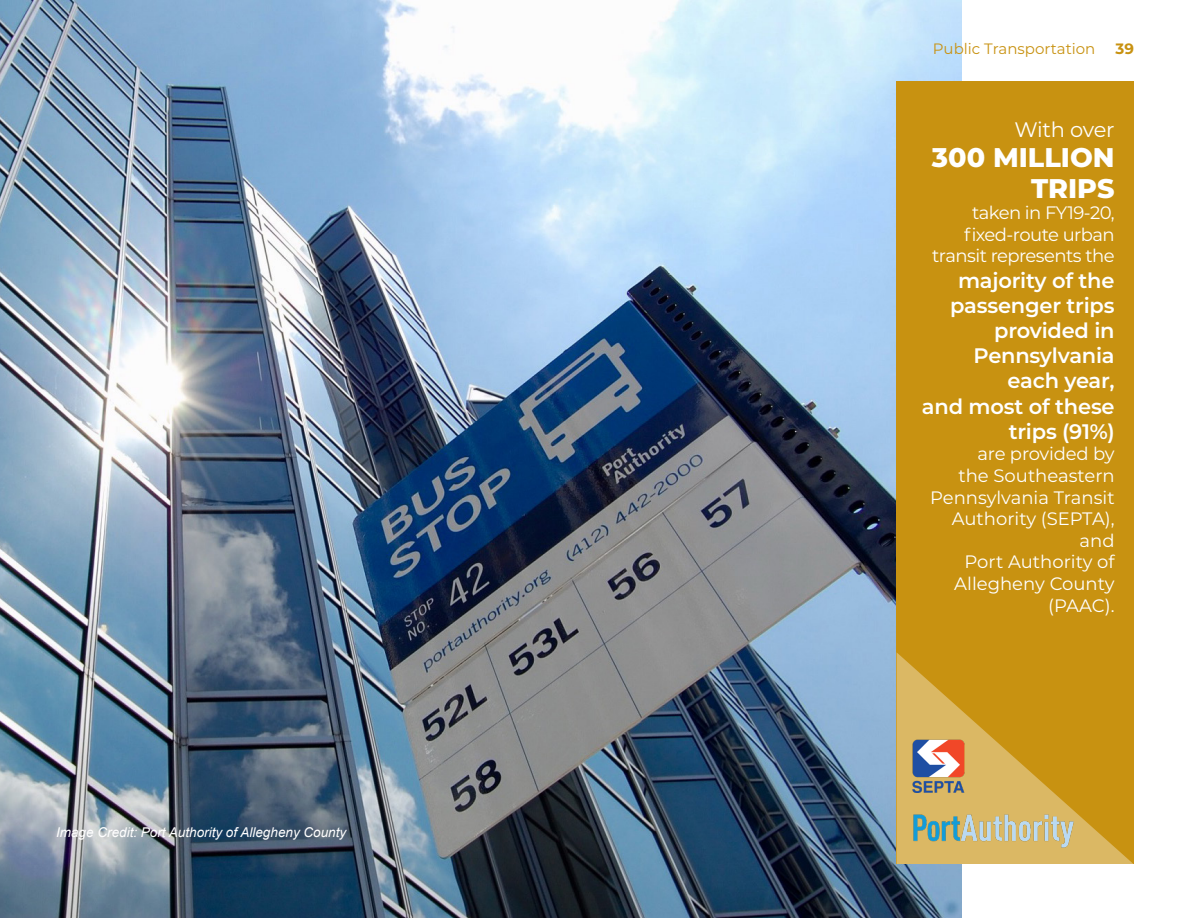
<style>
.page{position:relative;width:1188px;height:918px;background:#fff}
.page>*{position:absolute;margin:0;border:0;box-sizing:border-box;transform-origin:0 0}
.t1{font:800 27px/30.3px "Montserrat";color:#fff;text-align:right}
.t2{font:600 21px/25.2px "Montserrat";letter-spacing:-.01em;color:#fff;text-align:right}
.t3{font:21px "Montserrat";letter-spacing:-.015em;color:#fff}
.t4{font:18px/21.6px "Montserrat";letter-spacing:-.01em;color:#fff;text-align:right}
.t5{font:18px/21.6px "Montserrat";letter-spacing:-.03em;color:#fff;text-align:right}
.Heading_2{font:15px "Montserrat";color:#c89211}
.t6{font:700 15px "Montserrat";color:#c89211}
.pull_quote{font:italic 13.5px "Arial";color:#fff}
</style>
<div class="page">
<img style="left:0;top:0;width:961px;height:918px">
<div style="left:897px;top:82px;width:237px;height:782px;background:#c89211"></div>
<svg style="left:897px;top:653px;width:236px;height:211px"></svg>
<img style="left:911px;top:813px;width:164px;height:37px">
<img style="left:911px;top:739px;width:55px;height:54px">
<p class="pull_quote" style="left:56px;top:824px;width:292px">Image Credit: Port Authority of Allegheny County</p>
<p class="Heading_2" style="left:933px;top:38px;width:164px">Public Transportation</p>
<p class="t6" style="left:1116px;top:38px;width:20px">39</p>
<p class="t3" style="left:1014px;top:115px;width:102px">With over</p>
<p class="t1" style="left:932px;top:141px;width:184px">300 MILLION<br>TRIPS</p>
<p class="t5" style="left:932px;top:201px;width:184px">taken in FY19-20, fixed-route urban transit represents the</p>
<p class="t2" style="left:922px;top:267px;width:194px">majority of the passenger trips provided in<br>Pennsylvania each year,<br>and most of these trips (91%)</p>
<p class="t4" style="left:930px;top:443px;width:186px">are provided by<br>the Southeastern<br>Pennsylvania Transit<br>Authority (SEPTA), and<br>Port Authority of<br>Allegheny County (PAAC).</p>
</div>
